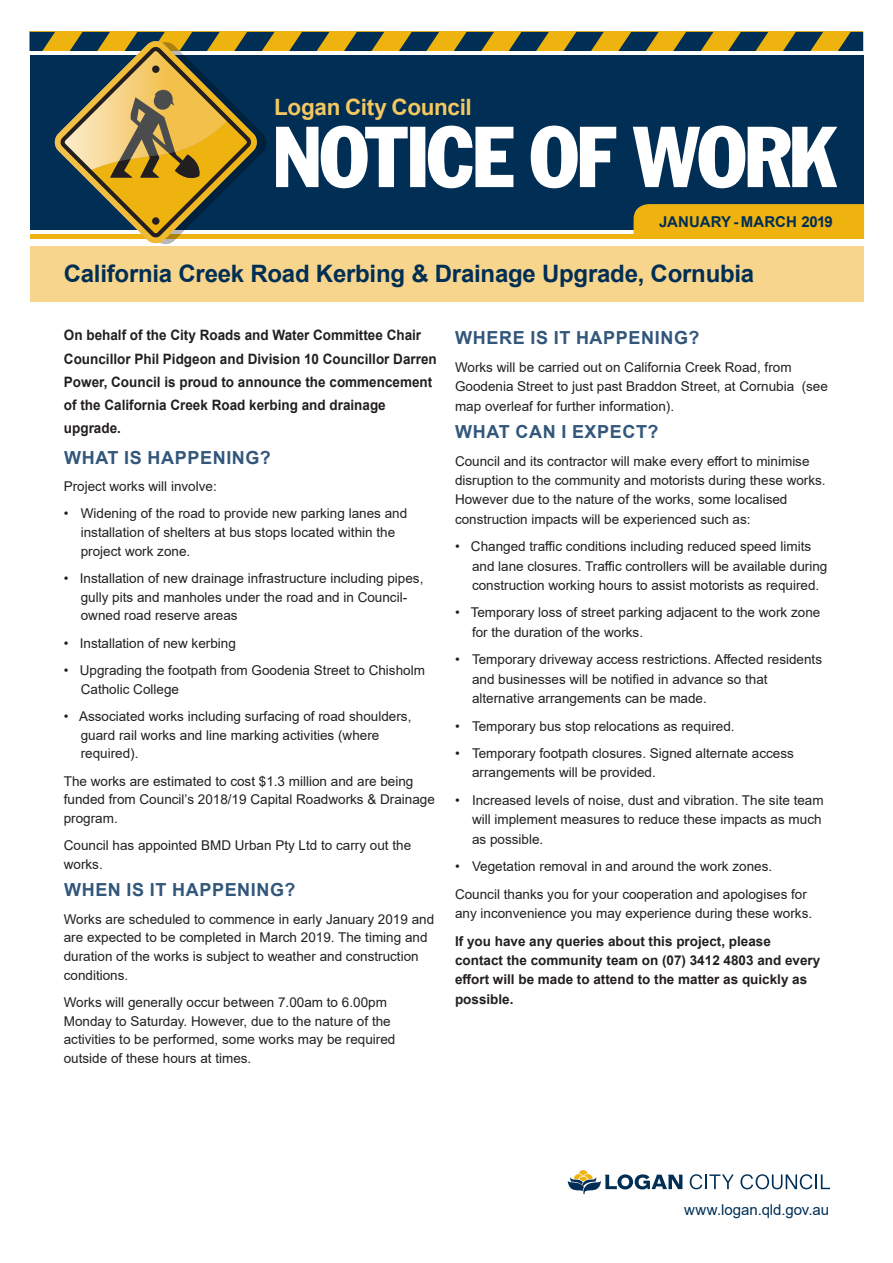
<style>
.page{position:relative;width:893px;height:1263px;background:#fff}
.page>*{position:absolute;margin:0;border:0;box-sizing:border-box;transform-origin:0 0}
.Story_lead_paragraph{font:700 24px "Arial";letter-spacing:-.01em;color:#002e54}
.t1{font:700 22.5px "Arial";letter-spacing:-.015em;color:#f4c861}
.Story_subhead_1{font:700 18px "Arial";letter-spacing:.035em;color:#32577b}
.Story_basic_text{font:700 18px "Arial";letter-spacing:.035em;color:#32577b}
.t2{font:15px "Arial";color:#002e54}
.t3{font:700 15px "Arial";letter-spacing:-.005em;color:#002e54}
.Story_basic_text-2{font:700 14.25px/23.1px "Arial";color:#231f20;scale:.94 1}
.Story_basic_bullet{font:13.5px/19.2px "Arial";color:#231f20}
.Story_basic_text-3{font:13.5px/18.8px "Arial";color:#231f20}
.Story_subhead_1-2{font:13.5px/18.8px "Arial";color:#231f20}
.Story_basic_text-4{font:700 13.5px/19.2px "Arial";color:#231f20}
</style>
<div class="page">
<svg style="left:30px;top:32px;width:834px;height:212px"></svg>
<svg style="left:690px;top:1174px;width:44px;height:15px"></svg>
<svg style="left:740px;top:1174px;width:90px;height:15px"></svg>
<svg style="left:579px;top:1170px;width:9px;height:6px"></svg>
<svg style="left:568px;top:1174px;width:114px;height:19px"></svg>
<div style="left:30px;top:247px;width:833px;height:55px;background:#f7d58c"></div>
<h2 class="t1" style="left:274px;top:91px;width:199px">Logan City Council</h2>
<p class="t3" style="left:659px;top:211px;width:175px">JANUARY - MARCH 2019</p>
<p class="Story_lead_paragraph" style="left:64px;top:256px;width:692px">California Creek Road Kerbing &amp; Drainage Upgrade, Cornubia</p>
<p class="Story_basic_text-2" style="left:64px;top:324px;width:398px">On behalf of the City Roads and Water Committee Chair Councillor Phil Pidgeon and Division 10 Councillor Darren Power, Council is proud to announce the commencement of the California Creek Road kerbing and drainage upgrade.</p>
<p class="Story_subhead_1" style="left:64px;top:445px;width:208px">WHAT IS HAPPENING?</p>
<p class="Story_basic_text-3" style="left:64px;top:477px;width:155px">Project works will involve:</p>
<p class="Story_basic_bullet" style="left:81px;top:504px;width:328px;line-height:18.8px;text-indent:-17px">• Widening of the road to provide new parking lanes and installation of shelters at bus stops located within the project work zone.</p>
<p class="Story_basic_bullet" style="left:81px;top:569px;width:344px;line-height:18.8px;text-indent:-17px">• Installation of new drainage infrastructure including pipes, gully pits and manholes under the road and in Council&shy;owned road reserve areas</p>
<p class="Story_basic_bullet" style="left:64px;top:633px;width:174px">• Installation of new kerbing</p>
<p class="Story_basic_bullet" style="left:81px;top:661px;width:346px;line-height:18.8px;text-indent:-17px">• Upgrading the footpath from Goodenia Street to Chisholm<br>Catholic College</p>
<p class="Story_basic_bullet" style="left:81px;top:707px;width:332px;line-height:18.8px;text-indent:-17px">• Associated works including surfacing of road shoulders, guard rail works and line marking activities (where required).</p>
<p class="Story_basic_text-3" style="left:64px;top:771px;width:373px">The works are estimated to cost $1.3 million and are being funded from Council’s 2018/19 Capital Roadworks &amp; Drainage program.</p>
<p class="Story_basic_text-3" style="left:64px;top:836px;width:349px">Council has appointed BMD Urban Pty Ltd to carry out the works.</p>
<p class="Story_subhead_1" style="left:64px;top:877px;width:233px">WHEN IS IT HAPPENING?</p>
<p class="Story_basic_text-3" style="left:64px;top:909px;width:372px">Works are scheduled to commence in early January 2019 and are expected to be completed in March 2019. The timing and duration of the works is subject to weather and construction conditions.</p>
<p class="Story_subhead_1-2" style="left:64px;top:993px;width:333px">Works will generally occur between 7.00am to 6.00pm Monday to Saturday. However, due to the nature of the activities to be performed, some works may be required outside of these hours at times.</p>
<p class="Story_subhead_1" style="left:455px;top:325px;width:246px">WHERE IS IT HAPPENING?</p>
<p class="Story_basic_text-3" style="left:455px;top:358px;width:374px;line-height:19.2px">Works will be carried out on California Creek Road, from<br>Goodenia Street to just past Braddon Street, at Cornubia (see map overleaf for further information).</p>
<p class="Story_basic_text" style="left:455px;top:419px;width:205px">WHAT CAN I EXPECT?</p>
<p class="Story_basic_text-3" style="left:455px;top:451px;width:372px;line-height:19.2px">Council and its contractor will make every effort to minimise disruption to the community and motorists during these works.<br>However due to the nature of the works, some localised construction impacts will be experienced such as:</p>
<p class="Story_basic_bullet" style="left:472px;top:537px;width:357px;text-indent:-17px">• Changed traffic conditions including reduced speed limits and lane closures. Traffic controllers will be available during construction working hours to assist motorists as required.</p>
<p class="Story_basic_bullet" style="left:472px;top:603px;width:350px;text-indent:-17px">• Temporary loss of street parking adjacent to the work zone for the duration of the works.</p>
<p class="Story_basic_bullet" style="left:472px;top:650px;width:352px;text-indent:-17px">• Temporary driveway access restrictions. Affected residents and businesses will be notified in advance so that alternative arrangements can be made.</p>
<p class="Story_basic_bullet" style="left:455px;top:716px;width:281px">• Temporary bus stop relocations as required.</p>
<p class="Story_basic_bullet" style="left:472px;top:744px;width:323px;text-indent:-17px">• Temporary footpath closures. Signed alternate access arrangements will be provided.</p>
<p class="Story_basic_bullet" style="left:472px;top:791px;width:353px;text-indent:-17px">• Increased levels of noise, dust and vibration. The site team will implement measures to reduce these impacts as much as possible.</p>
<p class="Story_basic_bullet" style="left:455px;top:857px;width:319px">• Vegetation removal in and around the work zones.</p>
<p class="Story_basic_text-3" style="left:455px;top:884px;width:359px;line-height:19.2px">Council thanks you for your cooperation and apologises for any inconvenience you may experience during these works.</p>
<p class="Story_basic_text-4" style="left:455px;top:932px;width:367px">If you have any queries about this project, please contact the community team on (07) 3412 4803 and every effort will be made to attend to the matter as quickly as possible.</p>
<p class="t2" style="left:684px;top:1199px;width:146px">www.logan.qld.gov.au</p>
</div>
